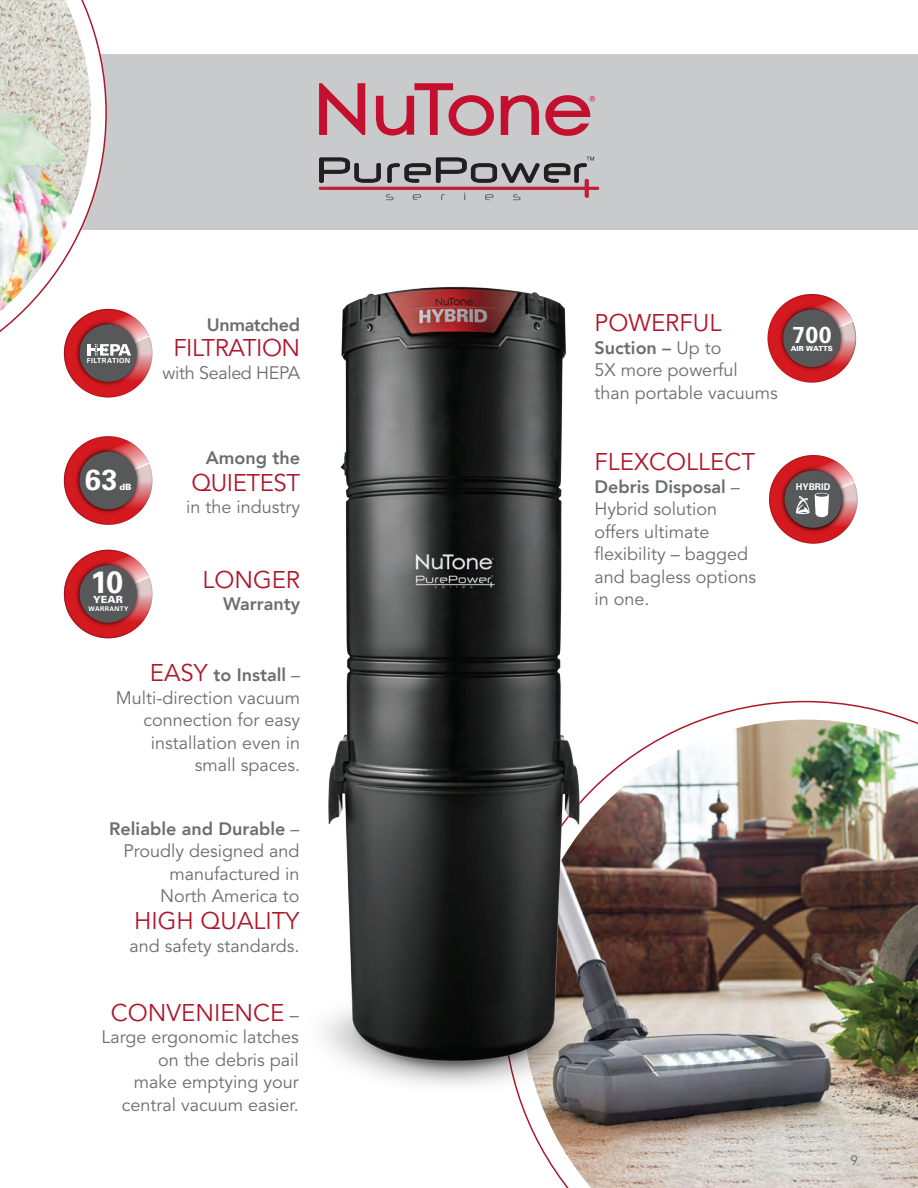
<style>
.page{position:relative;width:918px;height:1188px;background:#fff}
.page>*{position:absolute;margin:0;border:0;box-sizing:border-box;transform-origin:0 0}
.t1{font:700 30.9px "Univers";color:#fff}
.t2{font:700 29.1px "Univers";color:#fff}
.t3{font:24px "Avenir";color:#ae172b}
.t4{font:24px "Avenir";letter-spacing:-.02em;color:#ae172b}
.t5{font:700 23.25px "Univers";color:#fff}
.t6{font:18px/22.5px "Avenir";color:#6c6d70;text-align:right}
.t7{font:800 18px "Avenir";color:#6c6d70}
.t8{font:18px "Avenir";letter-spacing:-.02em;color:#6c6d70}
.t9{font:800 18px "Avenir";letter-spacing:-.02em;color:#6c6d70}
.t10{font:13.5px "Avenir";color:#6c6d70}
.t11{font:900 9.9px "Univers";color:#fff}
.t12{font:700 9.3px "Univers";letter-spacing:.005em;color:#fff}
.t13{font:900 8.7px "Univers";color:#fff}
.t14{font:700 6.9px "Univers";letter-spacing:.065em;color:#fff}
.t15{font:900 6.9px "Univers";letter-spacing:.005em;color:#fff}
.t16{font:700 6.45px "Univers";letter-spacing:.06em;color:#fff}
.s1{font-weight:800}
.s2{font-size:24px;color:#ae172b}
.s3{font-size:18px;color:#6c6d70}
</style>
<div class="page">
<div style="left:0;top:54px;width:918px;height:175px;background:#c9cacc"></div>
<svg style="left:319px;top:157px;width:280px;height:43px"></svg>
<svg style="left:319px;top:83px;width:276px;height:53px"></svg>
<img style="left:523px;top:720px;width:395px;height:468px">
<img style="left:323px;top:286px;width:292px;height:814px">
<div style="left:64px;top:309px;width:88px;height:88px;background:#d4191f;border-radius:50%"></div>
<svg style="left:768px;top:294px;width:88px;height:89px"></svg>
<svg style="left:801px;top:294px;width:55px;height:46px"></svg>
<img style="left:777px;top:304px;width:70px;height:69px">
<div style="left:783px;top:310px;width:58px;height:57px;background:#57585a;border-radius:50%"></div>
<svg style="left:769px;top:455px;width:89px;height:89px"></svg>
<img style="left:779px;top:465px;width:69px;height:69px">
<img style="left:781px;top:467px;width:65px;height:65px">
<div style="left:784px;top:470px;width:58px;height:58px;background:#57585a;border-radius:50%"></div>
<svg style="left:796px;top:455px;width:62px;height:62px"></svg>
<svg style="left:64px;top:436px;width:88px;height:89px"></svg>
<svg style="left:98px;top:436px;width:54px;height:46px"></svg>
<img style="left:74px;top:446px;width:69px;height:69px">
<div style="left:79px;top:452px;width:58px;height:57px;background:#57585a;border-radius:50%"></div>
<svg style="left:64px;top:550px;width:88px;height:88px"></svg>
<svg style="left:98px;top:550px;width:54px;height:45px"></svg>
<img style="left:74px;top:559px;width:69px;height:70px">
<div style="left:79px;top:565px;width:58px;height:58px;background:#57585a;border-radius:50%"></div>
<svg style="left:0;top:20px;width:152px;height:371px"></svg>
<img style="left:0;top:0;width:91px;height:312px">
<p class="t14" style="left:87px;top:357px;width:45px">FILTRATION</p>
<p class="t9" style="left:207px;top:311px;width:95px">Unmatched</p>
<p class="t4" style="left:173px;top:334px;width:128px">FILTRATION</p>
<p class="t8" style="left:163px;top:362px;width:139px">with Sealed HEPA</p>
<p class="t3" style="left:595px;top:309px;width:128px">POWERFUL</p>
<p class="t6" style="left:595px;top:337px;width:185px;text-align:left"><span class="s1">Suction –</span> Up to<br>5X more powerful<br>than portable vacuums</p>
<p class="t5" style="left:792px;top:320px;width:41px">700</p>
<p class="t15" style="left:791px;top:344px;width:44px">AIR WATTS</p>
<p class="t7" style="left:206px;top:444px;width:96px">Among the</p>
<p class="t4" style="left:191px;top:469px;width:110px">QUIETEST</p>
<p class="t6" style="left:186px;top:497px;width:115px">in the industry</p>
<p class="t3" style="left:595px;top:448px;width:162px">FLEXCOLLECT</p>
<p class="t6" style="left:595px;top:476px;width:163px;text-align:left"><span class="s1">Debris Disposal</span> –<br>Hybrid solution offers ultimate flexibility – bagged and bagless options in one.</p>
<p class="t2" style="left:85px;top:462px;width:34px">63</p>
<p class="t13" style="left:119px;top:481px;width:14px">dB</p>
<p class="t12" style="left:796px;top:481px;width:36px">HYBRID</p>
<p class="t3" style="left:202px;top:566px;width:99px">LONGER</p>
<p class="t7" style="left:223px;top:590px;width:79px">Warranty</p>
<p class="t1" style="left:91px;top:564px;width:34px">10</p>
<p class="t11" style="left:93px;top:594px;width:31px">YEAR</p>
<p class="t16" style="left:88px;top:605px;width:41px">WARRANTY</p>
<p class="t6" style="left:116px;top:664px;width:186px"><span class="s2">EASY</span> <span class="s1">to Install</span> –<br>Multi-direction vacuum connection for easy installation even in small spaces.</p>
<p class="t6" style="left:109px;top:818px;width:192px"><span class="s1">Reliable and Durable</span> –<br>Proudly designed and manufactured in<br>North America to</p>
<p class="t3" style="left:134px;top:907px;width:167px">HIGH QUALITY</p>
<p class="t6" style="left:129px;top:935px;width:172px">and safety standards.</p>
<p class="t3" style="left:111px;top:999px;width:190px">CONVENIENCE <span class="s3">–</span></p>
<p class="t6" style="left:102px;top:1027px;width:199px">Large ergonomic latches on the debris pail<br>make emptying your central vacuum easier.</p>
<p class="t10" style="left:851px;top:1152px;width:9px">9</p>
</div>
